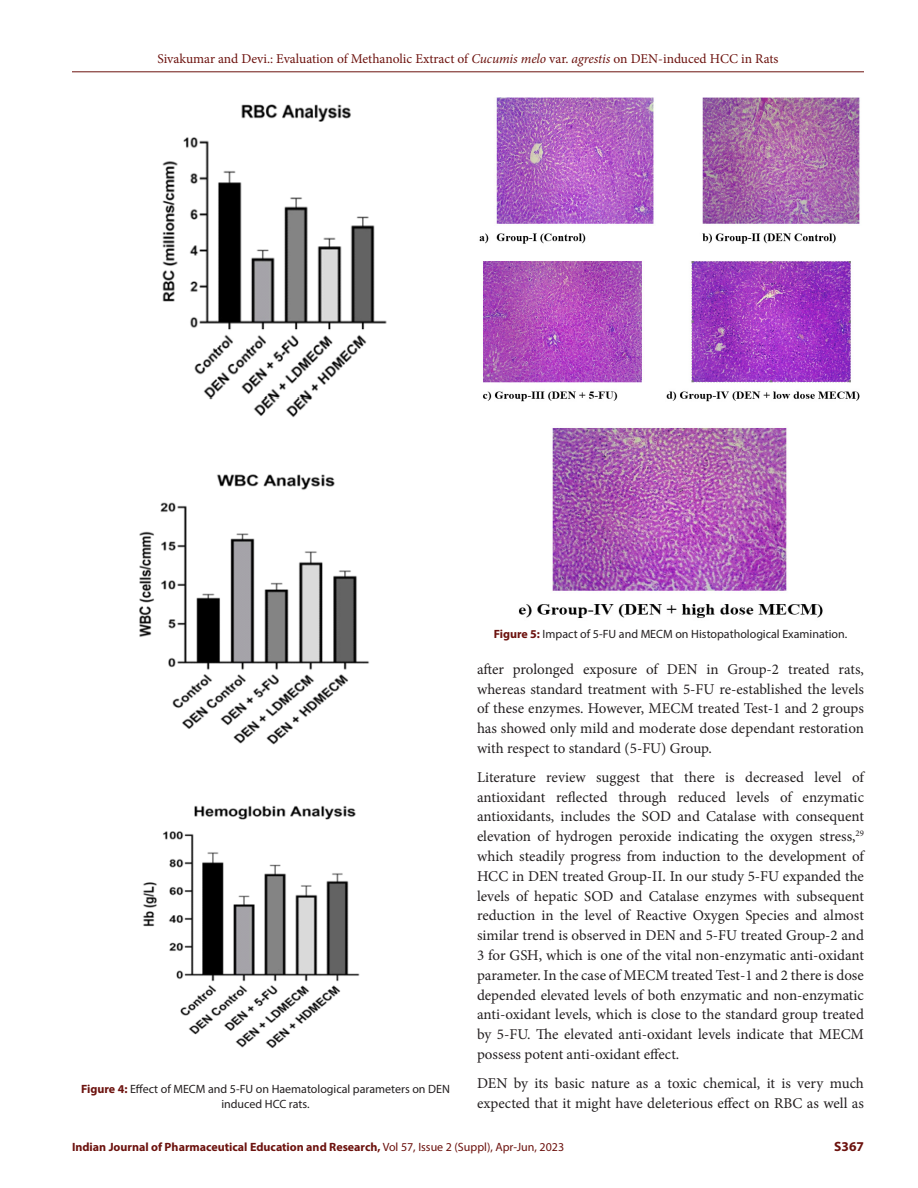
<style>
.page{position:relative;width:918px;height:1188px;background:#fff}
.page>*{position:absolute;margin:0;border:0;box-sizing:border-box;transform-origin:0 0}
.Body_text{font:15px/19.8px "Minion Pro";color:#231f20;text-align:justify}
.t1{font:13.5px "Minion Pro";color:#6c120e}
.t2{font:700 13.5px "Myriad Pro";color:#6c120e}
.FIG_Caption{font:12px/15px "Myriad Pro";color:#231f20;text-align:center}
.t3{font:700 12px "Myriad Pro";color:#6c120e}
.s1{font-style:italic}
.s2{font-weight:700;color:#6c120e}
.s3{font-weight:400}
</style>
<div class="page">
<hr style="left:72px;top:72px;width:792px;height:1px;background:#6c120e">
<img style="left:162px;top:104px;width:225px;height:314px">
<img style="left:139px;top:474px;width:231px;height:271px">
<img style="left:143px;top:805px;width:217px;height:243px">
<img style="left:479px;top:97px;width:381px;height:147px">
<img style="left:483px;top:261px;width:377px;height:141px">
<img style="left:518px;top:427px;width:305px;height:191px">
<p class="t1" style="left:157px;top:50px;width:623px">Sivakumar and Devi.: Evaluation of Methanolic Extract of <span class="s1">Cucumis melo</span> var. <span class="s1">agrestis</span> on DEN-induced HCC in Rats</p>
<p class="FIG_Caption" style="left:81px;top:1081px;width:370px"><span class="s2">Figure 4:</span> Effect of MECM and 5-FU on Haematological parameters on DEN induced HCC rats.</p>
<p class="FIG_Caption" style="left:494px;top:627px;width:355px"><span class="s2">Figure 5:</span> Impact of 5-FU and MECM on Histopathological Examination.</p>
<p class="Body_text" style="left:477px;top:659px;width:389px">after prolonged exposure of DEN in Group-2 treated rats, whereas standard treatment with 5-FU re-established the levels of these enzymes. However, MECM treated Test-1 and 2 groups has showed only mild and moderate dose dependant restoration with respect to standard (5-FU) Group.</p>
<p class="Body_text" style="left:477px;top:767px;width:389px">Literature review suggest that there is decreased level of antioxidant reflected through reduced levels of enzymatic antioxidants, includes the SOD and Catalase with consequent elevation of hydrogen peroxide indicating the oxygen stress,<sup>29 </sup>which steadily progress from induction to the development of HCC in DEN treated Group-II. In our study 5-FU expanded the levels of hepatic SOD and Catalase enzymes with subsequent reduction in the level of Reactive Oxygen Species and almost similar trend is observed in DEN and 5-FU treated Group-2 and 3 for GSH, which is one of the vital non-enzymatic anti-oxidant parameter. In the case of MECM treated Test-1 and 2 there is dose depended elevated levels of both enzymatic and non-enzymatic anti-oxidant levels, which is close to the standard group treated by 5-FU. The elevated anti-oxidant levels indicate that MECM possess potent anti-oxidant effect.</p>
<p class="Body_text" style="left:477px;top:1073px;width:388px">DEN by its basic nature as a toxic chemical, it is very much expected that it might have deleterious effect on RBC as well as</p>
<p class="t3" style="left:72px;top:1139px;width:494px">Indian Journal of Pharmaceutical Education and Research, <span class="s3">Vol 57, Issue 2 (Suppl), Apr-Jun, 2023</span></p>
<p class="t2" style="left:834px;top:1137px;width:31px">S367</p>
</div>
